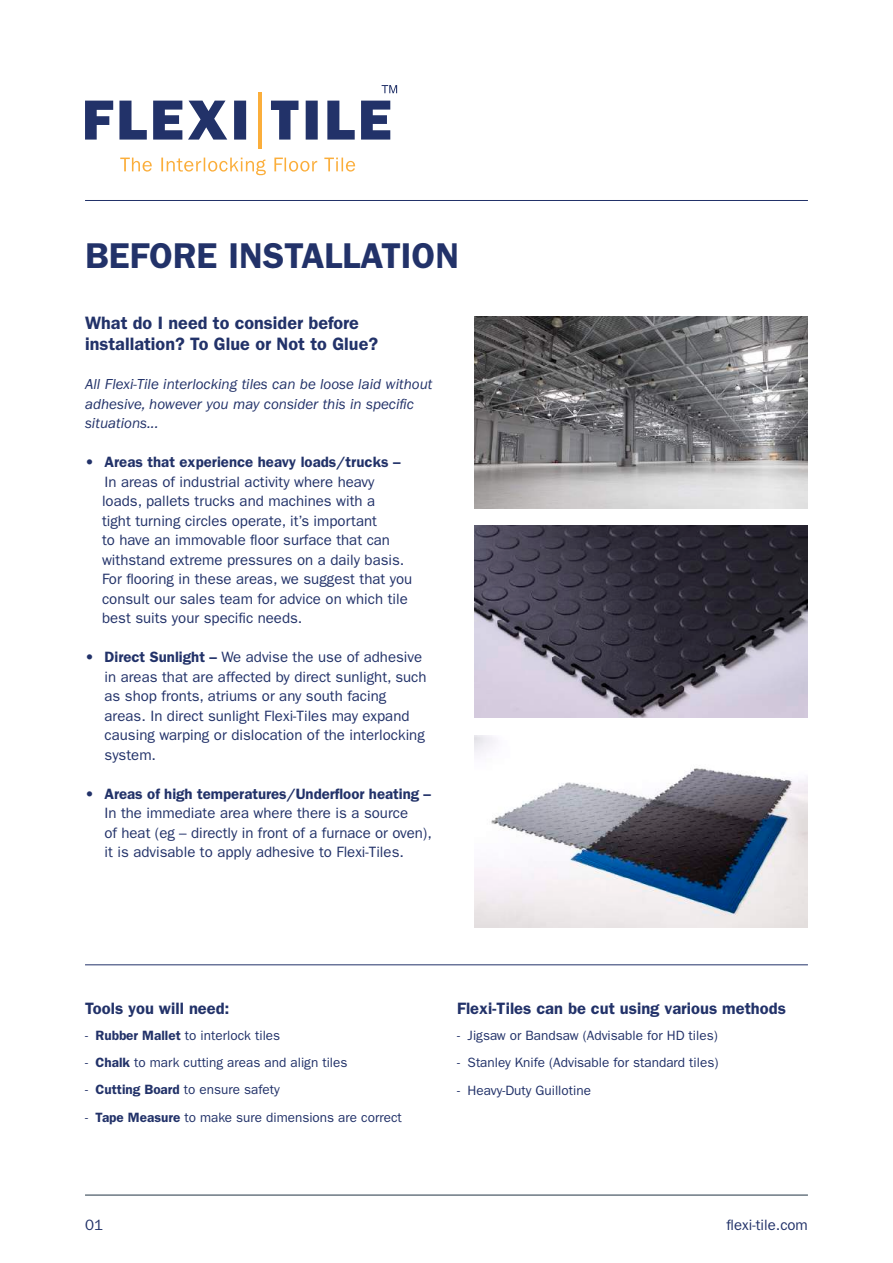
<style>
.page{position:relative;width:893px;height:1263px;background:#fff}
.page>*{position:absolute;margin:0;border:0;box-sizing:border-box;transform-origin:0 0}
.t1{font:600 36px "ITC Franklin Gothic Std";color:#223269}
.t2{font:600 18px/21px "ITC Franklin Gothic Std";color:#223269}
.t3{font:600 16.5px "ITC Franklin Gothic Std";color:#223269}
.t4{font:15px/19.5px "ITC Franklin Gothic Std";color:#223269}
.t5{font:italic 15px/19.5px "ITC Franklin Gothic Std";color:#223269}
.t6{font:13.5px "ITC Franklin Gothic Std";color:#223269}
.s1{font-family:"ITC Franklin Gothic Std Hvy"}
.s2{font-weight:600}
</style>
<div class="page">
<hr style="left:85px;top:1195px;width:723px;height:1px;background:#223544">
<svg style="left:382px;top:85px;width:15px;height:8px"></svg>
<svg style="left:271px;top:101px;width:119px;height:39px"></svg>
<svg style="left:85px;top:101px;width:161px;height:39px"></svg>
<svg style="left:120px;top:158px;width:235px;height:17px"></svg>
<hr style="left:258px;top:92px;width:4px;height:56px;background:#fbae3b">
<hr style="left:85px;top:200px;width:723px;height:1px;background:#223269">
<hr style="left:85px;top:964px;width:723px;height:1px;background:#223269">
<img style="left:474px;top:317px;width:334px;height:192px">
<img style="left:474px;top:526px;width:334px;height:192px">
<img style="left:474px;top:735px;width:334px;height:192px">
<h1 class="t1" style="left:85px;top:234px;width:376px">BEFORE INSTALLATION</h1>
<p class="t2" style="left:85px;top:312px;width:295px">What do I need to consider before installation? To Glue or Not to Glue?</p>
<p class="t5" style="left:85px;top:375px;width:349px">All Flexi-Tile interlocking tiles can be loose laid without adhesive, however you may consider this in specific situations...</p>
<p class="t4" style="left:102px;top:452px;width:312px;text-indent:-17px"><span class="s1">•</span> <span class="s2">Areas that experience heavy loads/trucks – </span>In areas of industrial activity where heavy loads, pallets trucks and machines with a<br>tight turning circles operate, it’s important<br>to have an immovable floor surface that can withstand extreme pressures on a daily basis.<br>For flooring in these areas, we suggest that you consult our sales team for advice on which tile best suits your specific needs.</p>
<p class="t4" style="left:105px;top:647px;width:324px;text-indent:-20px"><span class="s1">•</span> <span class="s2">Direct Sunlight –</span> We advise the use of adhesive in areas that are affected by direct sunlight, such as shop fronts, atriums or any south facing areas. In direct sunlight Flexi-Tiles may expand causing warping or dislocation of the interlocking system.</p>
<p class="t4" style="left:105px;top:784px;width:329px;text-indent:-20px"><span class="s1">•</span> <span class="s2">Areas of high temperatures/Underfloor heating – </span>In the immediate area where there is a source<br>of heat (eg – directly in front of a furnace or oven), it is advisable to apply adhesive to Flexi-Tiles.</p>
<p class="t3" style="left:85px;top:998px;width:146px">Tools you will need:</p>
<p class="t6" style="left:85px;top:1028px;width:197px">- <span class="s2">Rubber Mallet</span> to interlock tiles</p>
<p class="t6" style="left:85px;top:1055px;width:264px">- <span class="s2">Chalk</span> to mark cutting areas and align tiles</p>
<p class="t6" style="left:85px;top:1081px;width:196px">- <span class="s2">Cutting Board</span> to ensure safety</p>
<p class="t6" style="left:85px;top:1109px;width:318px">- <span class="s2">Tape Measure</span> to make sure dimensions are correct</p>
<p class="t4" style="left:85px;top:1215px;width:19px">01</p>
<p class="t3" style="left:457px;top:998px;width:330px">Flexi-Tiles can be cut using various methods</p>
<p class="t6" style="left:457px;top:1028px;width:262px">- Jigsaw or Bandsaw (Advisable for HD tiles)</p>
<p class="t6" style="left:457px;top:1055px;width:263px">- Stanley Knife (Advisable for standard tiles)</p>
<p class="t6" style="left:457px;top:1083px;width:135px">- Heavy-Duty Guillotine</p>
<p class="t4" style="left:727px;top:1215px;width:83px">flexi-tile.com</p>
</div>
